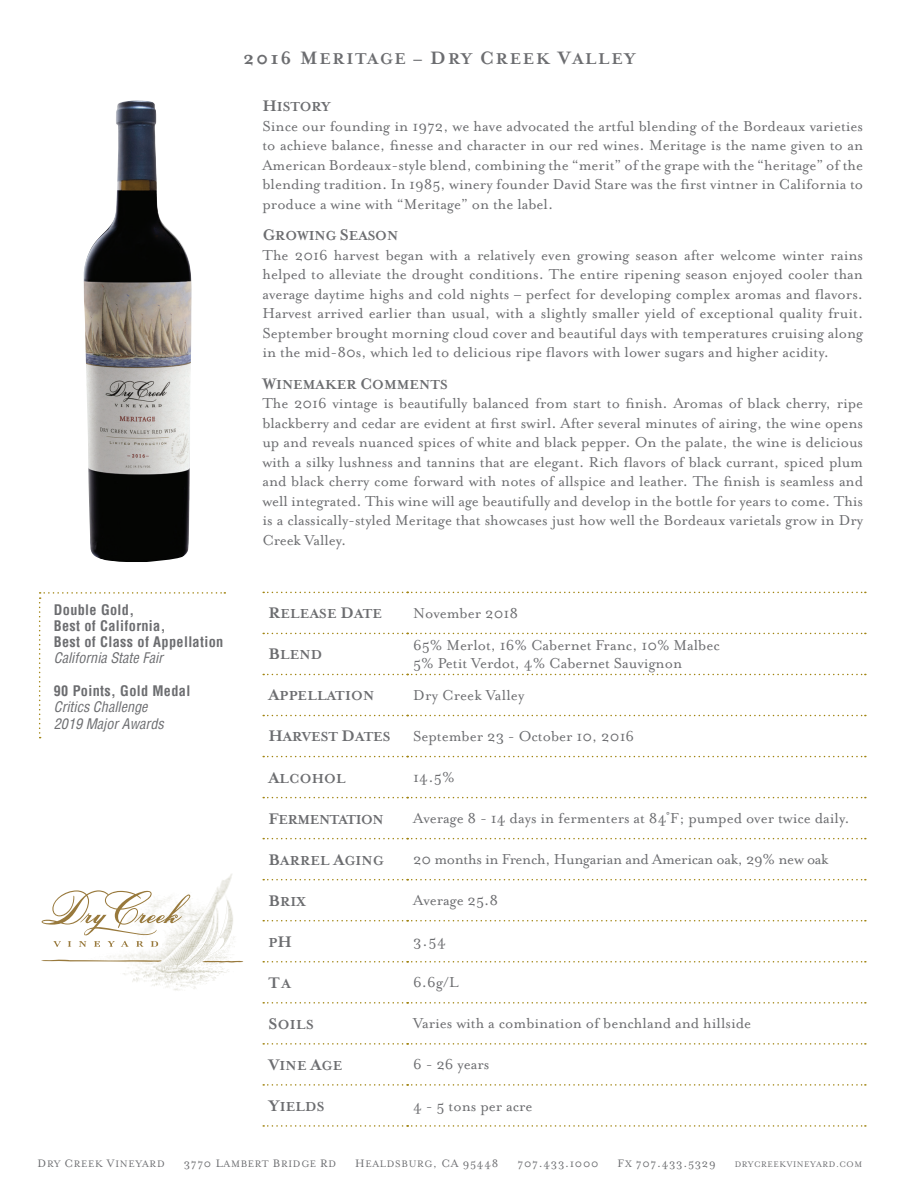
<style>
.page{position:relative;width:918px;height:1188px;background:#fff}
.page>*{position:absolute;margin:0;border:0;box-sizing:border-box;transform-origin:0 0}
.t1{font:700 18px "Mrs Eaves";letter-spacing:.09em;color:#6c6d70}
.t2{font:700 17.7px "Mrs Eaves";color:#6c6d70}
.t3{font:16.5px/19.5px "Mrs Eaves Roman";color:#6c6d70;text-align:justify}
.t4{font:16.5px "Mrs Eaves Roman";letter-spacing:-.02em;color:#6c6d70}
.t5{font:700 15px "Mrs Eaves";color:#6c6d70}
.t6{font:700 15px "Mrs Eaves";letter-spacing:-.025em;color:#6c6d70}
.t7{font:700 condensed 14.25px/16.2px "Helvetica";letter-spacing:.025em;color:#6c6d70}
.t8{font:italic condensed 14.25px/16.2px "Helvetica";color:#6c6d70}
.t9{font:12.45px "Mrs Eaves Roman";letter-spacing:.06em;color:#6c6d70}
.t10{font:10.95px "Mrs Eaves Roman";letter-spacing:.06em;color:#6c6d70}
.t11{font:9.3px "Mrs Eaves Roman";letter-spacing:.06em;color:#6c6d70}
.s1{font-size:20.7px}
.s2{font-size:17.7px}
.s3{font-size:15px}
.s4{font-size:12.45px}
.s5{font-size:10.95px}
</style>
<div class="page">
<svg style="left:263px;top:592px;width:603px;height:1px"></svg>
<svg style="left:263px;top:633px;width:603px;height:1px"></svg>
<svg style="left:263px;top:674px;width:603px;height:1px"></svg>
<svg style="left:263px;top:715px;width:603px;height:1px"></svg>
<svg style="left:263px;top:756px;width:603px;height:1px"></svg>
<svg style="left:263px;top:797px;width:603px;height:1px"></svg>
<svg style="left:263px;top:838px;width:603px;height:1px"></svg>
<svg style="left:263px;top:879px;width:603px;height:1px"></svg>
<svg style="left:263px;top:920px;width:603px;height:1px"></svg>
<svg style="left:263px;top:961px;width:603px;height:2px"></svg>
<svg style="left:263px;top:1002px;width:603px;height:2px"></svg>
<svg style="left:263px;top:1043px;width:603px;height:2px"></svg>
<svg style="left:263px;top:1084px;width:603px;height:2px"></svg>
<svg style="left:263px;top:1125px;width:603px;height:2px"></svg>
<img style="left:84px;top:100px;width:108px;height:462px">
<img style="left:108px;top:874px;width:132px;height:117px">
<svg style="left:42px;top:890px;width:148px;height:57px"></svg>
<svg style="left:41px;top:959px;width:121px;height:3px"></svg>
<svg style="left:202px;top:961px;width:41px;height:2px"></svg>
<svg style="left:39px;top:592px;width:186px;height:146px"></svg>
<p class="t7" style="left:54px;top:601px;width:171px">Double Gold,<br>Best of California,<br>Best of Class of Appellation</p>
<p class="t8" style="left:54px;top:650px;width:111px">California State Fair</p>
<p class="t7" style="left:54px;top:682px;width:138px">90 Points, Gold Medal</p>
<p class="t8" style="left:54px;top:699px;width:112px">Critics Challenge<br>2019 Major Awards</p>
<p class="t1" style="left:243px;top:48px;width:394px"><span class="s1">2016 M</span>ERITAGE – <span class="s1">D</span>RY <span class="s1">C</span>REEK <span class="s1">V</span>ALLEY</p>
<p class="t5" style="left:262px;top:98px;width:70px"><span class="s2">H</span>ISTORY</p>
<p class="t3" style="left:262px;top:116px;width:602px">Since our founding in 1972, we have advocated the artful blending of the Bordeaux varieties to achieve balance, finesse and character in our red wines. Meritage is the name given to an American Bordeaux-style blend, combining the “merit” of the grape with the “heritage” of the blending tradition. In 1985, winery founder David Stare was the first vintner in California to produce a wine with “Meritage” on the label.</p>
<p class="t5" style="left:262px;top:227px;width:137px"><span class="s2">G</span>ROWING <span class="s2">S</span>EASON</p>
<p class="t3" style="left:262px;top:245px;width:602px">The 2016 harvest began with a relatively even growing season after welcome winter rains helped to alleviate the drought conditions. The entire ripening season enjoyed cooler than average daytime highs and cold nights – perfect for developing complex aromas and flavors.<br>Harvest arrived earlier than usual, with a slightly smaller yield of exceptional quality fruit.<br>September brought morning cloud cover and beautiful days with temperatures cruising along in the mid-80s, which led to delicious ripe flavors with lower sugars and higher acidity.</p>
<p class="t5" style="left:262px;top:376px;width:187px"><span class="s2">W</span>INEMAKER <span class="s2">C</span>OMMENTS</p>
<p class="t3" style="left:262px;top:394px;width:602px">The 2016 vintage is beautifully balanced from start to finish. Aromas of black cherry, ripe blackberry and cedar are evident at first swirl. After several minutes of airing, the wine opens up and reveals nuanced spices of white and black pepper. On the palate, the wine is delicious with a silky lushness and tannins that are elegant. Rich flavors of black currant, spiced plum and black cherry come forward with notes of allspice and leather. The finish is seamless and well integrated. This wine will age beautifully and develop in the bottle for years to come. This is a classically-styled Meritage that showcases just how well the Bordeaux varietals grow in Dry Creek Valley.</p>
<p class="t5" style="left:268px;top:605px;width:115px"><span class="s2">R</span>ELEASE <span class="s2">D</span>ATE</p>
<p class="t3" style="left:413px;top:604px;width:107px">November 2018</p>
<p class="t5" style="left:268px;top:646px;width:56px"><span class="s2">B</span>LEND</p>
<p class="t3" style="left:413px;top:636px;width:308px;line-height:18px">65% Merlot, 16% Cabernet Franc, 10% Malbec<br>5% Petit Verdot, 4% Cabernet Sauvignon</p>
<p class="t5" style="left:268px;top:687px;width:107px"><span class="s2">A</span>PPELLATION</p>
<p class="t3" style="left:413px;top:686px;width:113px">Dry Creek Valley</p>
<p class="t5" style="left:268px;top:728px;width:124px"><span class="s2">H</span>ARVEST <span class="s2">D</span>ATES</p>
<p class="t3" style="left:413px;top:727px;width:223px">September 23 - October 10, 2016</p>
<p class="t5" style="left:268px;top:769px;width:79px"><span class="s2">A</span>LCOHOL</p>
<p class="t3" style="left:413px;top:768px;width:43px">14.5%</p>
<p class="t6" style="left:268px;top:810px;width:117px"><span class="s2">F</span>ERMENTATION</p>
<p class="t3" style="left:413px;top:809px;width:438px">Average 8 - 14 days in fermenters at 84˚F; pumped over twice daily.</p>
<p class="t5" style="left:268px;top:852px;width:117px"><span class="s2">B</span>ARREL <span class="s2">A</span>GING</p>
<p class="t4" style="left:413px;top:850px;width:417px">20 months in French, Hungarian and American oak, 29% new oak</p>
<p class="t5" style="left:268px;top:893px;width:39px"><span class="s2">B</span>RIX</p>
<p class="t3" style="left:413px;top:891px;width:87px">Average 25.8</p>
<p class="t5" style="left:268px;top:934px;width:25px">P<span class="s2">H</span></p>
<p class="t3" style="left:413px;top:932px;width:35px">3.54</p>
<p class="t2" style="left:268px;top:972px;width:24px">T<span class="s3">A</span></p>
<p class="t3" style="left:413px;top:973px;width:47px">6.6g/L</p>
<p class="t5" style="left:268px;top:1016px;width:47px"><span class="s2">S</span>OILS</p>
<p class="t3" style="left:413px;top:1014px;width:340px">Varies with a combination of benchland and hillside</p>
<p class="t5" style="left:268px;top:1057px;width:75px"><span class="s2">V</span>INE <span class="s2">A</span>GE</p>
<p class="t3" style="left:413px;top:1055px;width:78px">6 - 26 years</p>
<p class="t5" style="left:268px;top:1098px;width:58px"><span class="s2">Y</span>IELDS</p>
<p class="t3" style="left:413px;top:1096px;width:121px">4 - 5 tons per acre</p>
<p class="t10" style="left:37px;top:1158px;width:129px"><span class="s4">D</span>RY <span class="s4">C</span>REEK <span class="s4">V</span>INEYARD</p>
<p class="t10" style="left:184px;top:1158px;width:154px"><span class="s4">3770 L</span>AMBERT <span class="s4">B</span>RIDGE <span class="s4">R</span>D</p>
<p class="t9" style="left:355px;top:1157px;width:145px">H<span class="s5">EALDSBURG</span>, CA 95448</p>
<p class="t9" style="left:517px;top:1157px;width:83px">707.433.1000</p>
<p class="t9" style="left:618px;top:1157px;width:100px">F<span class="s5">X</span> 707.433.5329</p>
<p class="t11" style="left:735px;top:1159px;width:129px">DRYCREEKVINEYARD.COM</p>
</div>
